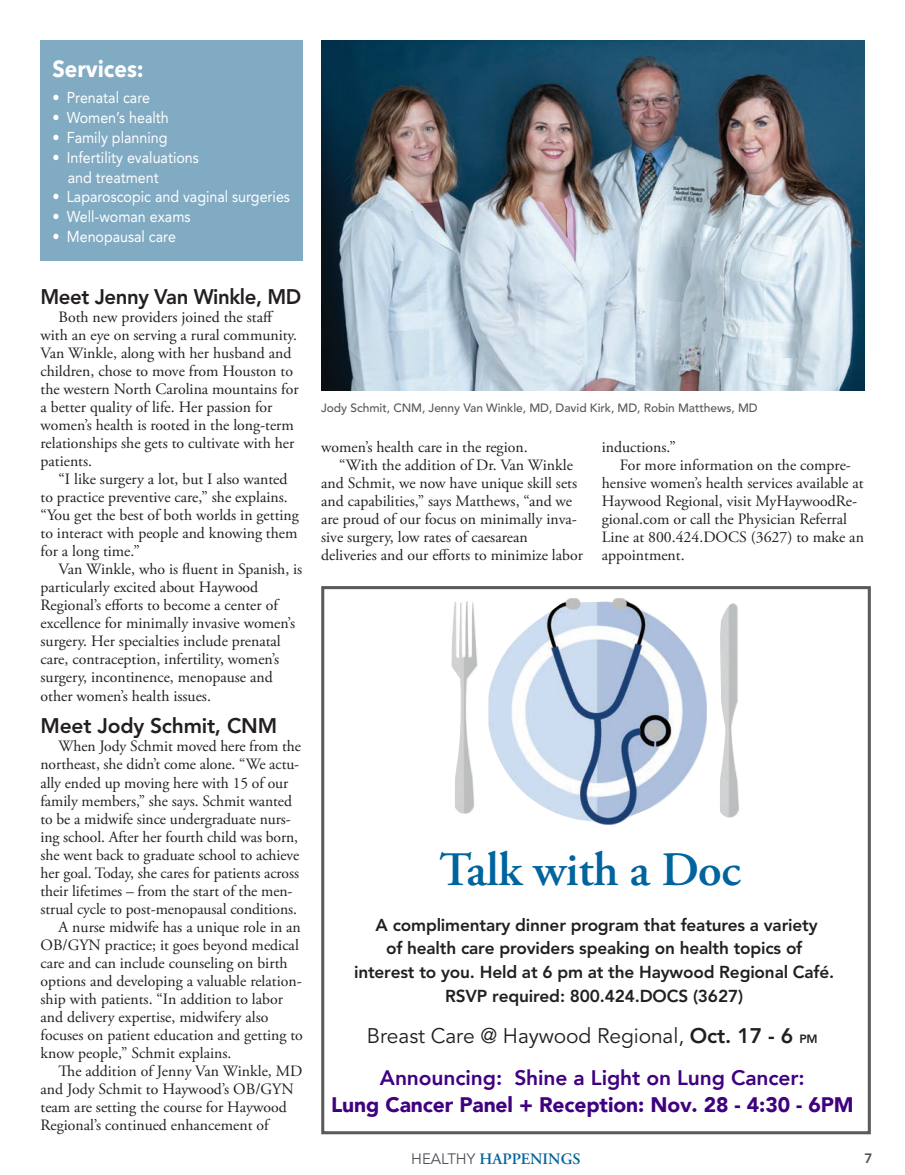
<style>
.page{position:relative;width:905px;height:1175px;background:#fff}
.page>*{position:absolute;margin:0;border:0;box-sizing:border-box;transform-origin:0 0}
.t1{font:600 48px "Adobe Garamond Pro";letter-spacing:-.005em;color:#00649e}
.t2{font:700 23.1px "Avenir Next";color:#fff;scale:.91 1}
.t3{font:800 21px/42px "Avenir";letter-spacing:-.005em;color:#400080;text-align:center}
.t4{font:900 21px "Avenir";letter-spacing:-.005em;color:#400080}
.t5{font:800 21px "Avenir";letter-spacing:-.02em;color:#231f20}
.t6{font:800 17.25px/23.5px "Avenir";letter-spacing:-.01em;color:#231f20;text-align:center}
.t7{font:600 15.9px "Adobe Garamond Pro";color:#00649e}
.t8{font:15.75px/18px "Adobe Garamond Pro";color:#231f20}
.t9{font:15.75px/19.8px "Avenir";color:#fff;scale:.91 1}
.t10{font:800 13.5px "Avenir";color:#4c5159}
.t11{font:500 12px "Avenir";letter-spacing:-.005em;color:#57585a}
.s1{font-weight:400;color:#231f20}
.s2{color:#231f20}
.s3{font-size:12px;color:#231f20}
.s4{font-family:"Avenir";font-weight:400;font-size:15px;color:#4c5159}
</style>
<div class="page">
<div style="left:321px;top:586px;width:549px;height:548px;border:3px solid #5a5a5d"></div>
<img style="left:451px;top:598px;width:288px;height:227px">
<div style="left:40px;top:40px;width:263px;height:221px;background:#81abc3"></div>
<img style="left:321px;top:40px;width:543px;height:351px">
<h2 class="t2" style="left:53px;top:60px;width:102px">Services:</h2>
<p class="t9" style="left:53px;top:89px;width:109px">• Prenatal care</p>
<p class="t9" style="left:53px;top:109px;width:129px">• Women’s health</p>
<p class="t9" style="left:53px;top:129px;width:128px">• Family planning</p>
<p class="t9" style="left:68px;top:149px;width:146px;text-indent:-15px">• Infertility evaluations and treatment</p>
<p class="t9" style="left:53px;top:188px;width:262px">• Laparoscopic and vaginal surgeries</p>
<p class="t9" style="left:53px;top:208px;width:153px">• Well-woman exams</p>
<p class="t9" style="left:53px;top:228px;width:137px">• Menopausal care</p>
<h3 class="t5" style="left:40px;top:288px;width:262px">Meet Jenny Van Winkle, MD</h3>
<p class="t8" style="left:41px;top:310px;width:260px;text-indent:18px">Both new providers joined the staff with an eye on serving a rural community.<br>Van Winkle, along with her husband and children, chose to move from Houston to the western North Carolina mountains for a better quality of life. Her passion for women’s health is rooted in the long-term relationships she gets to cultivate with her patients.</p>
<p class="t8" style="left:41px;top:472px;width:260px;text-indent:18px">“I like surgery a lot, but I also wanted to practice preventive care,” she explains. “You get the best of both worlds in getting to interact with people and knowing them for a long time.”</p>
<p class="t8" style="left:41px;top:562px;width:263px;text-indent:18px">Van Winkle, who is fluent in Spanish, is particularly excited about Haywood Regional’s efforts to become a center of excellence for minimally invasive women’s surgery. Her specialties include prenatal care, contraception, infertility, women’s surgery, incontinence, menopause and other women’s health issues.</p>
<h3 class="t5" style="left:40px;top:717px;width:238px">Meet Jody Schmit, CNM</h3>
<p class="t8" style="left:59px;top:739px;width:244px">When Jody Schmit moved here from the</p>
<p class="t8" style="left:40px;top:757px;width:260px">northeast, she didn’t come alone. “We actu-</p>
<p class="t8" style="left:40px;top:775px;width:249px">ally ended up moving here with 15 of our</p>
<p class="t8" style="left:40px;top:793px;width:253px">family members,” she says. Schmit wanted</p>
<p class="t8" style="left:40px;top:811px;width:252px">to be a midwife since undergraduate nurs-</p>
<p class="t8" style="left:40px;top:829px;width:259px">ing school. After her fourth child was born,</p>
<p class="t8" style="left:40px;top:847px;width:260px">she went back to graduate school to achieve</p>
<p class="t8" style="left:40px;top:865px;width:260px">her goal. Today, she cares for patients across</p>
<p class="t8" style="left:40px;top:883px;width:254px">their lifetimes – from the start of the men-</p>
<p class="t8" style="left:40px;top:901px;width:258px">strual cycle to post-menopausal conditions.</p>
<p class="t8" style="left:59px;top:919px;width:244px">A nurse midwife has a unique role in an</p>
<p class="t8" style="left:41px;top:937px;width:260px">OB/GYN practice; it goes beyond medical</p>
<p class="t8" style="left:41px;top:955px;width:248px">care and can include counseling on birth</p>
<p class="t8" style="left:41px;top:973px;width:263px">options and developing a valuable relation-</p>
<p class="t8" style="left:41px;top:991px;width:244px">ship with patients. “In addition to labor</p>
<p class="t8" style="left:41px;top:1009px;width:229px">and delivery expertise, midwifery also</p>
<p class="t8" style="left:41px;top:1027px;width:264px">focuses on patient education and getting to</p>
<p class="t8" style="left:41px;top:1045px;width:192px">know people,” Schmit explains.</p>
<p class="t8" style="left:59px;top:1063px;width:245px">The addition of Jenny Van Winkle, MD</p>
<p class="t8" style="left:41px;top:1081px;width:255px">and Jody Schmit to Haywood’s OB/GYN</p>
<p class="t8" style="left:41px;top:1099px;width:248px">team are setting the course for Haywood</p>
<p class="t8" style="left:41px;top:1117px;width:230px">Regional’s continued enhancement of</p>
<p class="t11" style="left:321px;top:402px;width:438px">Jody Schmit, CNM, Jenny Van Winkle, MD, David Kirk, MD, Robin Matthews, MD</p>
<p class="t8" style="left:321px;top:439px;width:208px">women’s health care in the region.</p>
<p class="t8" style="left:339px;top:457px;width:235px">“With the addition of Dr. Van Winkle</p>
<p class="t8" style="left:321px;top:475px;width:257px">and Schmit, we now have unique skill sets</p>
<p class="t8" style="left:321px;top:493px;width:252px">and capabilities,” says Matthews, “and we</p>
<p class="t8" style="left:321px;top:511px;width:257px">are proud of our focus on minimally inva-</p>
<p class="t8" style="left:321px;top:529px;width:208px">sive surgery, low rates of caesarean</p>
<p class="t8" style="left:321px;top:547px;width:263px">deliveries and our efforts to minimize labor</p>
<p class="t8" style="left:602px;top:439px;width:75px">inductions.”</p>
<p class="t8" style="left:620px;top:457px;width:232px">For more information on the compre-</p>
<p class="t8" style="left:602px;top:475px;width:263px">hensive women’s health services available at</p>
<p class="t8" style="left:602px;top:493px;width:257px">Haywood Regional, visit MyHaywoodRe-</p>
<p class="t8" style="left:602px;top:511px;width:247px">gional.com or call the Physician Referral</p>
<p class="t8" style="left:602px;top:529px;width:263px">Line at 800.424.DOCS (3627) to make an</p>
<p class="t8" style="left:602px;top:547px;width:84px">appointment.</p>
<h1 class="t1" style="left:439px;top:850px;width:303px">Talk with a Doc</h1>
<p class="t6" style="left:354px;top:914px;width:482px">A complimentary dinner program that features a variety<br>of health care providers speaking on health topics of interest to you. Held at 6 pm at the Haywood Regional Café.<br>RSVP required: 800.424.DOCS (3627)</p>
<h3 class="t3" style="left:367px;top:1014px;width:452px"><span class="s1">Breast Care @ Haywood Regional,</span> <span class="s2">Oct. 17 - 6</span> <span class="s3">PM<br></span>Announcing: Shine a Light on Lung Cancer:</h3>
<h3 class="t4" style="left:331px;top:1086px;width:524px">Lung Cancer Panel + Reception: Nov. 28 - 4:30 - 6PM</h3>
<p class="t7" style="left:411px;top:1153px;width:171px"><span class="s4">HEALTHY</span> HAPPENINGS</p>
<p class="t10" style="left:864px;top:1152px;width:9px">7</p>
</div>
